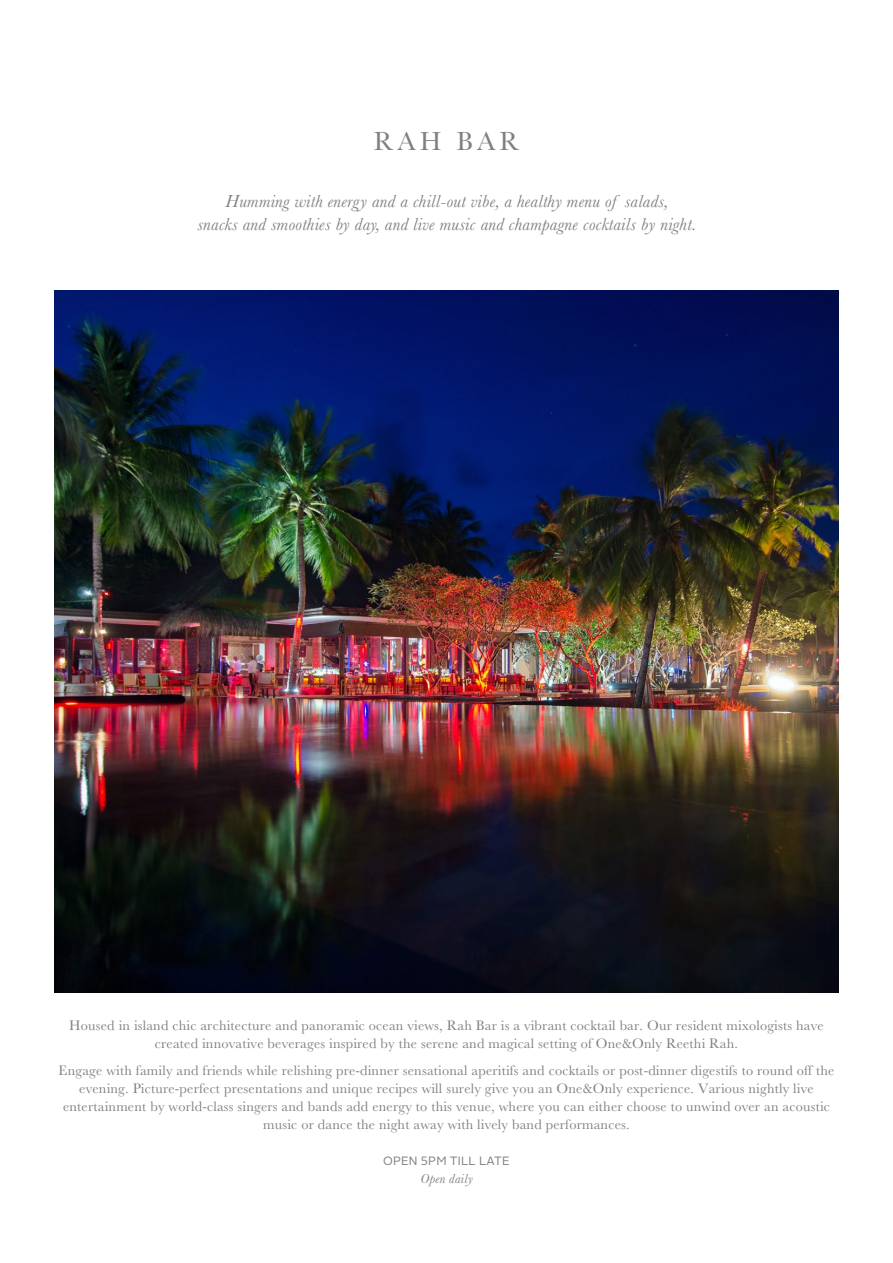
<style>
.page{position:relative;width:893px;height:1263px;background:#fff}
.page>*{position:absolute;margin:0;border:0;box-sizing:border-box;transform-origin:0 0}
.t1{font:27px "Baskerville OO";letter-spacing:.15em;color:#837e7b}
.t2{font:italic 18px/22.5px "Baskerville OO";letter-spacing:.015em;color:#837e7b;text-align:center}
.t3{font:14.25px/18px "Baskerville OO";letter-spacing:.015em;color:#837e7b;text-align:center}
.t4{font:italic 13.5px "Baskerville OO";letter-spacing:.015em;color:#837e7b}
.t5{font:12px "Alright Sans";letter-spacing:.015em;color:#837e7b}
</style>
<div class="page">
<img style="left:54px;top:290px;width:785px;height:702px">
<h1 class="t1" style="left:374px;top:126px;width:147px">RAH BAR</h1>
<p class="t2" style="left:197px;top:190px;width:500px">Humming with energy and a chill-out vibe, a healthy menu of salads,<br>snacks and smoothies by day, and live music and champagne cocktails by night.</p>
<p class="t3" style="left:69px;top:1016px;width:756px">Housed in island chic architecture and panoramic ocean views, Rah Bar is a vibrant cocktail bar. Our resident mixologists have created innovative beverages inspired by the serene and magical setting of One&amp;Only Reethi Rah.</p>
<p class="t3" style="left:59px;top:1061px;width:777px">Engage with family and friends while relishing pre-dinner sensational aperitifs and cocktails or post-dinner digestifs to round off the evening. Picture-perfect presentations and unique recipes will surely give you an One&amp;Only experience. Various nightly live entertainment by world-class singers and bands add energy to this venue, where you can either choose to unwind over an acoustic music or dance the night away with lively band performances.</p>
<p class="t5" style="left:383px;top:1153px;width:128px">OPEN 5PM TILL LATE</p>
<p class="t4" style="left:420px;top:1171px;width:54px">Open daily</p>
</div>
